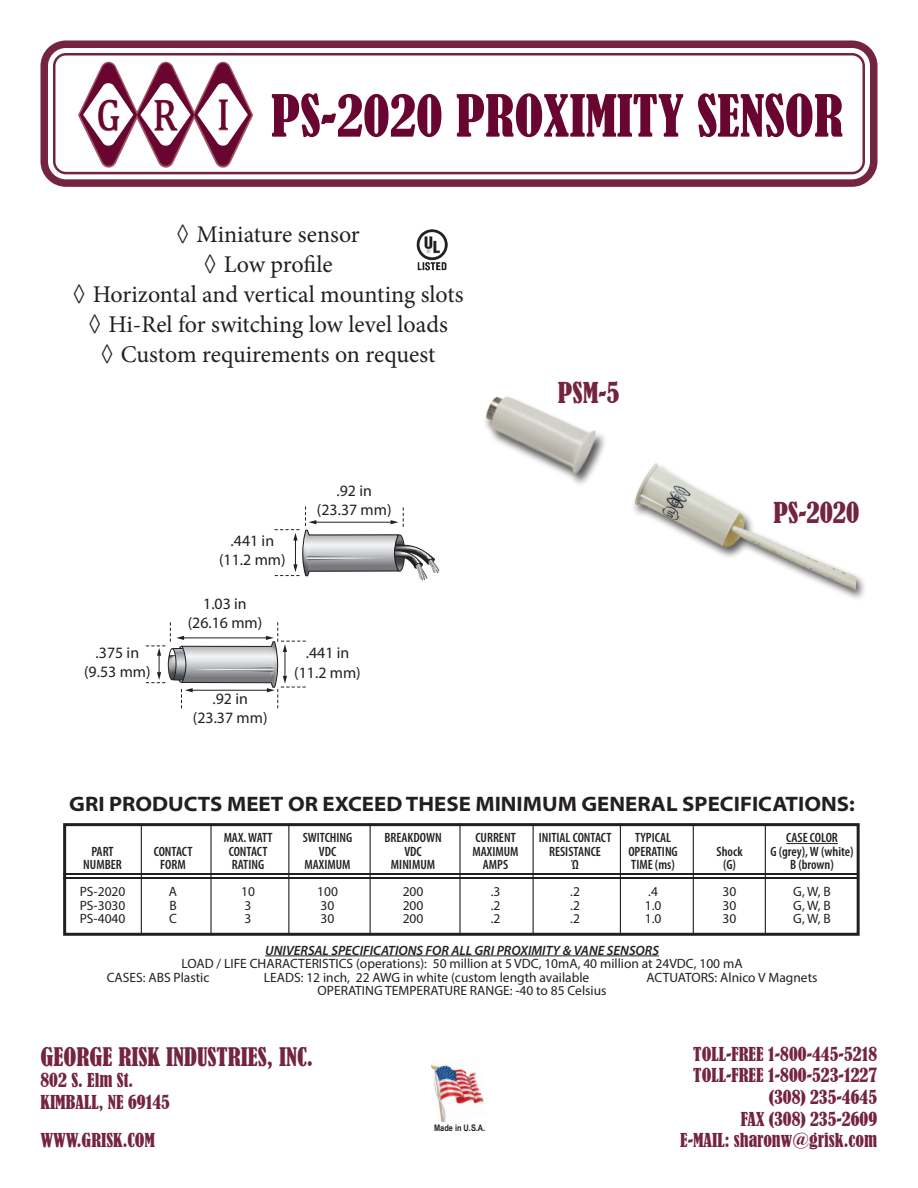
<style>
.page{position:relative;width:918px;height:1188px;background:#fff}
.page>*{position:absolute;margin:0;border:0;box-sizing:border-box;transform-origin:0 0}
.t1{font:condensed 54px "Bernard";color:#690531}
.t2{font:condensed 27px "Bernard";color:#74253d}
.t3{font:24px "Minion Pro";letter-spacing:-.005em;color:#231f20}
.t4{font:condensed 24px "Bernard";color:#74253d}
.t5{font:700 semi-expanded 21px "Myriad Pro";color:#231f20}
.t6{font:condensed 18px "Bernard";color:#74253d}
.t7{font:15.9px/19px "Myriad Pro";color:#231f20;text-align:center}
.t8{font:13.5px "Myriad Pro";color:#231f20}
.t9{font:600 condensed 13.5px "Myriad Pro";color:#231f20}
.t10{font:italic 600 13.5px "Myriad Pro";color:#231f20}
.t11{font:700 9px "Arial Narrow";color:#231f20}
</style>
<div class="page">
<div style="left:63px;top:823px;width:797px;height:113px;border:3px solid #231f20"></div>
<div style="left:631px;top:462px;width:236px;height:140px;background:#231f20;opacity:.75"></div>
<img style="left:631px;top:462px;width:224px;height:140px">
<div style="left:483px;top:396px;width:124px;height:91px;background:#231f20;opacity:.75"></div>
<img style="left:483px;top:396px;width:117px;height:86px">
<svg style="left:146px;top:622px;width:160px;height:87px"></svg>
<svg style="left:274px;top:507px;width:166px;height:74px"></svg>
<img style="left:416px;top:229px;width:32px;height:42px">
<div style="left:40px;top:40px;width:838px;height:147px;border:8px solid #74253d;border-radius:22px"></div>
<div style="left:53px;top:53px;width:812px;height:121px;border:3px solid #74253d;border-radius:12px"></div>
<svg style="left:78px;top:61px;width:176px;height:107px"></svg>
<img style="left:431px;top:1064px;width:53px;height:58px">
<hr style="left:786px;top:843px;width:52px;height:1px;background:#231f20">
<hr style="left:63px;top:873px;width:795px;height:2px;background:#231f20">
<hr style="left:63px;top:877px;width:795px;height:2px;background:#231f20">
<hr style="left:141px;top:823px;width:1px;height:111px;background:#231f20">
<hr style="left:210px;top:823px;width:2px;height:111px;background:#231f20">
<hr style="left:288px;top:823px;width:1px;height:111px;background:#231f20">
<hr style="left:370px;top:823px;width:1px;height:111px;background:#231f20">
<hr style="left:459px;top:823px;width:2px;height:111px;background:#231f20">
<hr style="left:533px;top:823px;width:1px;height:111px;background:#231f20">
<hr style="left:620px;top:823px;width:1px;height:111px;background:#231f20">
<hr style="left:693px;top:823px;width:1px;height:111px;background:#231f20">
<hr style="left:765px;top:823px;width:1px;height:111px;background:#231f20">
<hr style="left:265px;top:956px;width:394px;height:1px;background:#231f20">
<p class="t1" style="left:271px;top:85px;width:574px">PS-2020 PROXIMITY SENSOR</p>
<p class="t3" style="left:176px;top:218px;width:185px">◊ Miniature sensor</p>
<p class="t3" style="left:203px;top:248px;width:131px">◊ Low profile</p>
<p class="t3" style="left:72px;top:278px;width:393px">◊ Horizontal and vertical mounting slots</p>
<p class="t3" style="left:88px;top:308px;width:361px">◊ Hi-Rel for switching low level loads</p>
<p class="t3" style="left:101px;top:338px;width:336px">◊ Custom requirements on request</p>
<p class="t7" style="left:219px;top:531px;width:68px">.441 in (11.2 mm)</p>
<p class="t7" style="left:188px;top:594px;width:76px">1.03 in (26.16 mm)</p>
<p class="t7" style="left:317px;top:480px;width:76px">.92 in (23.37 mm)</p>
<p class="t7" style="left:84px;top:643px;width:68px">.375 in (9.53 mm)</p>
<p class="t7" style="left:294px;top:643px;width:68px">.441 in (11.2 mm)</p>
<p class="t7" style="left:193px;top:689px;width:76px">.92 in (23.37 mm)</p>
<p class="t2" style="left:558px;top:377px;width:63px">PSM-5</p>
<p class="t2" style="left:774px;top:497px;width:87px">PS-2020</p>
<p class="t5" style="left:69px;top:790px;width:787px">GRI PRODUCTS MEET OR EXCEED THESE MINIMUM GENERAL SPECIFICATIONS:</p>
<p class="t9" style="left:224px;top:829px;width:50px">MAX. WATT</p>
<p class="t9" style="left:303px;top:829px;width:51px">SWITCHING</p>
<p class="t9" style="left:384px;top:829px;width:59px">BREAKDOWN</p>
<p class="t9" style="left:475px;top:829px;width:42px">CURRENT</p>
<p class="t9" style="left:539px;top:829px;width:74px">INITIAL CONTACT</p>
<p class="t9" style="left:635px;top:829px;width:38px">TYPICAL</p>
<p class="t9" style="left:786px;top:829px;width:53px">CASE COLOR</p>
<p class="t9" style="left:91px;top:843px;width:24px">PART</p>
<p class="t9" style="left:154px;top:843px;width:40px">CONTACT</p>
<p class="t9" style="left:229px;top:843px;width:40px">CONTACT</p>
<p class="t9" style="left:319px;top:843px;width:19px">VDC</p>
<p class="t9" style="left:404px;top:843px;width:19px">VDC</p>
<p class="t9" style="left:473px;top:843px;width:48px">MAXIMUM</p>
<p class="t9" style="left:549px;top:843px;width:53px">RESISTANCE</p>
<p class="t9" style="left:628px;top:843px;width:51px">OPERATING</p>
<p class="t9" style="left:717px;top:843px;width:28px">Shock</p>
<p class="t9" style="left:770px;top:843px;width:85px">G (grey), W (white)</p>
<p class="t9" style="left:83px;top:856px;width:40px">NUMBER</p>
<p class="t9" style="left:160px;top:856px;width:27px">FORM</p>
<p class="t9" style="left:232px;top:856px;width:34px">RATING</p>
<p class="t9" style="left:305px;top:856px;width:48px">MAXIMUM</p>
<p class="t9" style="left:391px;top:856px;width:46px">MINIMUM</p>
<p class="t9" style="left:483px;top:856px;width:27px">AMPS</p>
<p class="t9" style="left:571px;top:856px;width:9px">Ώ</p>
<p class="t9" style="left:631px;top:856px;width:45px">TIME (ms)</p>
<p class="t9" style="left:723px;top:856px;width:14px">(G)</p>
<p class="t9" style="left:790px;top:856px;width:45px">B (brown)</p>
<p class="t8" style="left:80px;top:883px;width:47px">PS-2020</p>
<p class="t8" style="left:169px;top:883px;width:10px">A</p>
<p class="t8" style="left:241px;top:883px;width:15px">10</p>
<p class="t8" style="left:317px;top:883px;width:22px">100</p>
<p class="t8" style="left:403px;top:883px;width:22px">200</p>
<p class="t8" style="left:491px;top:883px;width:11px">.3</p>
<p class="t8" style="left:570px;top:883px;width:11px">.2</p>
<p class="t8" style="left:648px;top:883px;width:11px">.4</p>
<p class="t8" style="left:723px;top:883px;width:15px">30</p>
<p class="t8" style="left:793px;top:883px;width:39px">G, W, B</p>
<p class="t8" style="left:80px;top:897px;width:47px">PS-3030</p>
<p class="t8" style="left:169px;top:897px;width:9px">B</p>
<p class="t8" style="left:245px;top:897px;width:8px">3</p>
<p class="t8" style="left:321px;top:897px;width:15px">30</p>
<p class="t8" style="left:403px;top:897px;width:22px">200</p>
<p class="t8" style="left:491px;top:897px;width:11px">.2</p>
<p class="t8" style="left:570px;top:897px;width:11px">.2</p>
<p class="t8" style="left:645px;top:897px;width:18px">1.0</p>
<p class="t8" style="left:723px;top:897px;width:15px">30</p>
<p class="t8" style="left:793px;top:897px;width:39px">G, W, B</p>
<p class="t8" style="left:80px;top:910px;width:47px">PS-4040</p>
<p class="t8" style="left:169px;top:910px;width:9px">C</p>
<p class="t8" style="left:245px;top:910px;width:8px">3</p>
<p class="t8" style="left:321px;top:910px;width:15px">30</p>
<p class="t8" style="left:403px;top:910px;width:22px">200</p>
<p class="t8" style="left:491px;top:910px;width:11px">.2</p>
<p class="t8" style="left:570px;top:910px;width:11px">.2</p>
<p class="t8" style="left:645px;top:910px;width:18px">1.0</p>
<p class="t8" style="left:723px;top:910px;width:15px">30</p>
<p class="t8" style="left:793px;top:910px;width:39px">G, W, B</p>
<p class="t10" style="left:265px;top:941px;width:395px">UNIVERSAL SPECIFICATIONS FOR ALL GRI PROXIMITY &amp; VANE SENSORS</p>
<p class="t8" style="left:182px;top:955px;width:563px">LOAD / LIFE CHARACTERISTICS (operations): 50 million at 5 VDC, 10mA, 40 million at 24VDC, 100 mA</p>
<p class="t8" style="left:107px;top:969px;width:104px">CASES: ABS Plastic</p>
<p class="t8" style="left:264px;top:969px;width:327px">LEADS: 12 inch, 22 AWG in white (custom length available</p>
<p class="t8" style="left:647px;top:969px;width:172px">ACTUATORS: Alnico V Magnets</p>
<p class="t8" style="left:318px;top:982px;width:290px">OPERATING TEMPERATURE RANGE: -40 to 85 Celsius</p>
<p class="t7" style="left:322px;top:932px;width:76px">(28.57 mm)</p>
<p class="t7" style="left:306px;top:969px;width:45px">.250 in</p>
<p class="t4" style="left:40px;top:1043px;width:274px">GEORGE RISK INDUSTRIES, INC.</p>
<p class="t6" style="left:40px;top:1070px;width:94px">802 S. Elm St.</p>
<p class="t6" style="left:40px;top:1092px;width:131px">KIMBALL, NE 69145</p>
<p class="t6" style="left:40px;top:1130px;width:116px">WWW.GRISK.COM</p>
<p class="t11" style="left:434px;top:1121px;width:53px">Made in U.S.A.</p>
<p class="t6" style="left:693px;top:1043px;width:185px">TOLL-FREE 1-800-445-5218</p>
<p class="t6" style="left:693px;top:1065px;width:185px">TOLL-FREE 1-800-523-1227</p>
<p class="t6" style="left:769px;top:1087px;width:110px">(308) 235-4645</p>
<p class="t6" style="left:741px;top:1108px;width:138px">FAX (308) 235-2609</p>
<p class="t6" style="left:680px;top:1130px;width:199px">E-MAIL: sharonw@grisk.com</p>
</div>
